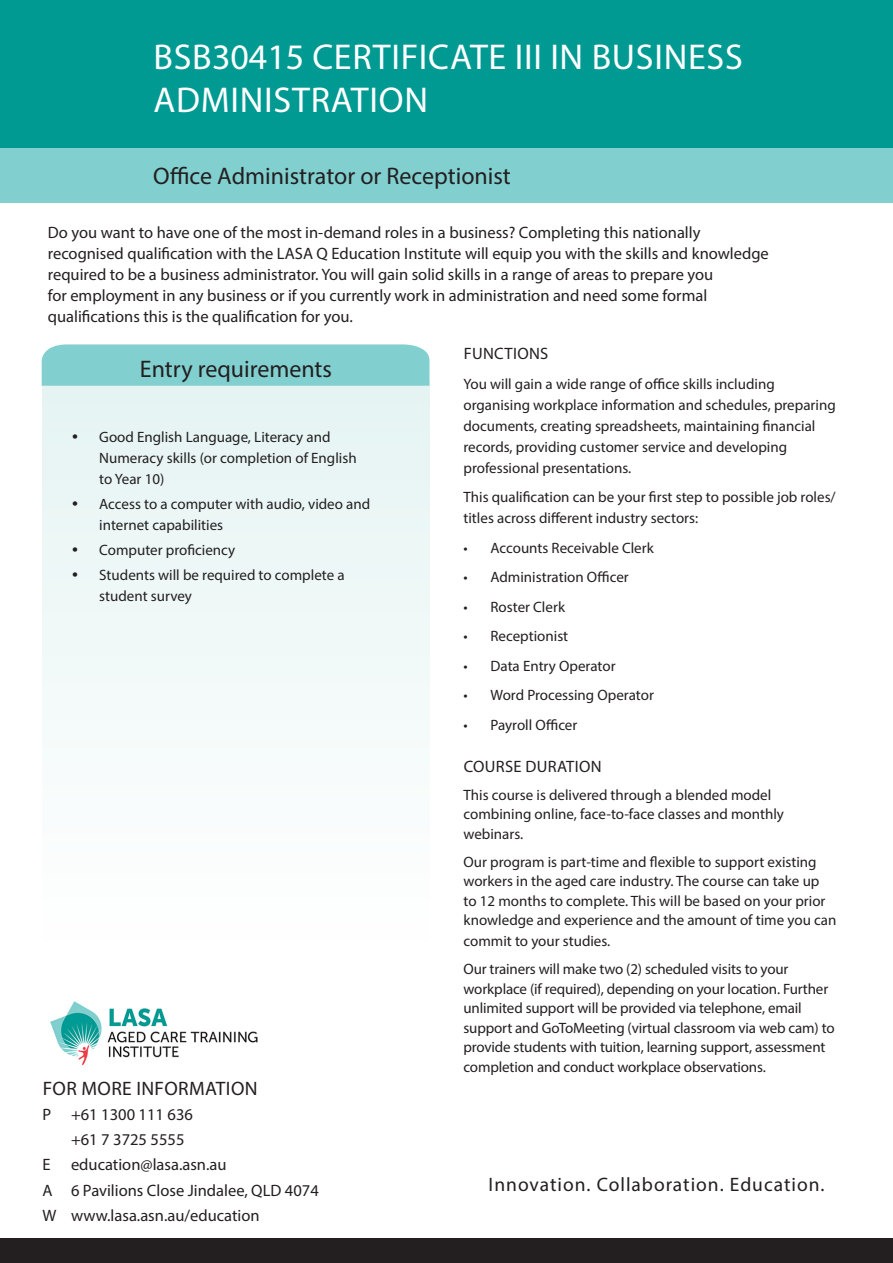
<style>
.page{position:relative;width:893px;height:1263px;background:#fff}
.page>*{position:absolute;margin:0;border:0;box-sizing:border-box;transform-origin:0 0}
.t1{font:36px/43.2px "Myriad Pro";letter-spacing:.02em;color:#fff}
.Default{font:24px "Myriad Pro";color:#231f20}
.Default-2{font:19.5px "Myriad Pro";letter-spacing:.045em;color:#231f20}
.Default-3{font:19.5px "Myriad Pro";letter-spacing:.02em;color:#231f20}
.heading{font:16.5px/21px "Myriad Pro";color:#231f20}
.Default-4{font:16.5px "Myriad Pro";color:#231f20}
.heading-2{font:16.5px "Myriad Pro";letter-spacing:.02em;color:#231f20}
.CONTENT{font:15px/19.5px "Myriad Pro";color:#231f20}
.s1{font-size:21px}
</style>
<div class="page">
<div style="left:42px;top:382px;width:387px;height:559px;background:#f2f9f9"></div>
<div style="left:0;top:0;width:893px;height:159px;background:#009a92"></div>
<div style="left:0;top:148px;width:893px;height:54px;background:#81cfcf"></div>
<div style="left:0;top:1238px;width:893px;height:25px;background:#231f20"></div>
<div style="left:42px;top:344px;width:387px;height:42px;background:#81cfcf"></div>
<img style="left:50px;top:1001px;width:208px;height:65px">
<p class="t1" style="left:153px;top:35px;width:591px">BSB30415 CERTIFICATE III IN BUSINESS<br>ADMINISTRATION</p>
<p class="Default" style="left:153px;top:161px;width:359px">Office Administrator or Receptionist</p>
<p class="heading" style="left:48px;top:222px;width:722px">Do you want to have one of the most in-demand roles in a business? Completing this nationally recognised qualification with the LASA Q Education Institute will equip you with the skills and knowledge required to be a business administrator. You will gain solid skills in a range of areas to prepare you<br>for employment in any business or if you currently work in administration and need some formal qualifications this is the qualification for you.</p>
<p class="heading-2" style="left:464px;top:343px;width:86px">FUNCTIONS</p>
<p class="CONTENT" style="left:463px;top:373px;width:374px;line-height:21px">You will gain a wide range of office skills including organising workplace information and schedules, preparing documents, creating spreadsheets, maintaining financial records, providing customer service and developing professional presentations.</p>
<p class="CONTENT" style="left:463px;top:486px;width:374px;line-height:21px">This qualification can be your first step to possible job roles/ titles across different industry sectors:</p>
<p class="CONTENT" style="left:463px;top:538px;width:192px">• Accounts Receivable Clerk</p>
<p class="CONTENT" style="left:463px;top:567px;width:167px">• Administration Officer</p>
<p class="CONTENT" style="left:463px;top:597px;width:103px">• Roster Clerk</p>
<p class="CONTENT" style="left:463px;top:626px;width:106px">• Receptionist</p>
<p class="CONTENT" style="left:463px;top:656px;width:154px">• Data Entry Operator</p>
<p class="CONTENT" style="left:463px;top:685px;width:192px">• Word Processing Operator</p>
<p class="CONTENT" style="left:463px;top:715px;width:115px">• Payroll Officer</p>
<p class="heading-2" style="left:464px;top:756px;width:140px">COURSE DURATION</p>
<p class="CONTENT" style="left:463px;top:785px;width:322px">This course is delivered through a blended model combining online, face-to-face classes and monthly webinars.</p>
<p class="CONTENT" style="left:463px;top:852px;width:374px">Our program is part-time and flexible to support existing workers in the aged care industry. The course can take up<br>to 12 months to complete. This will be based on your prior knowledge and experience and the amount of time you can</p>
<p class="CONTENT" style="left:463px;top:931px;width:148px">commit to your studies.</p>
<p class="CONTENT" style="left:463px;top:959px;width:373px">Our trainers will make two (2) scheduled visits to your workplace (if required), depending on your location. Further unlimited support will be provided via telephone, email support and GoToMeeting (virtual classroom via web cam) to provide students with tuition, learning support, assessment completion and conduct workplace observations.</p>
<p class="Default" style="left:140px;top:354px;width:194px">Entry requirements</p>
<p class="CONTENT" style="left:99px;top:426px;width:259px;line-height:21px;text-indent:-27px"><span class="s1">•</span> Good English Language, Literacy and<br>Numeracy skills (or completion of English to Year 10)</p>
<p class="CONTENT" style="left:99px;top:493px;width:272px;line-height:21px;text-indent:-27px"><span class="s1">•</span> Access to a computer with audio, video and internet capabilities</p>
<p class="CONTENT" style="left:72px;top:540px;width:165px"><span class="s1">•</span> Computer proficiency</p>
<p class="CONTENT" style="left:99px;top:565px;width:247px;line-height:21px;text-indent:-27px"><span class="s1">•</span> Students will be required to complete a student survey</p>
<p class="Default-3" style="left:43px;top:1076px;width:216px">FOR MORE INFORMATION</p>
<p class="Default-4" style="left:43px;top:1104px;width:152px">P +61 1300 111 636</p>
<p class="Default-4" style="left:71px;top:1129px;width:115px">+61 7 3725 5555</p>
<p class="Default-4" style="left:43px;top:1154px;width:185px">E education@lasa.asn.au</p>
<p class="Default-4" style="left:43px;top:1180px;width:278px">A 6 Pavilions Close Jindalee, QLD 4074</p>
<p class="Default-4" style="left:43px;top:1205px;width:219px">W www.lasa.asn.au/education</p>
<p class="Default-2" style="left:489px;top:1172px;width:337px">Innovation. Collaboration. Education.</p>
</div>
